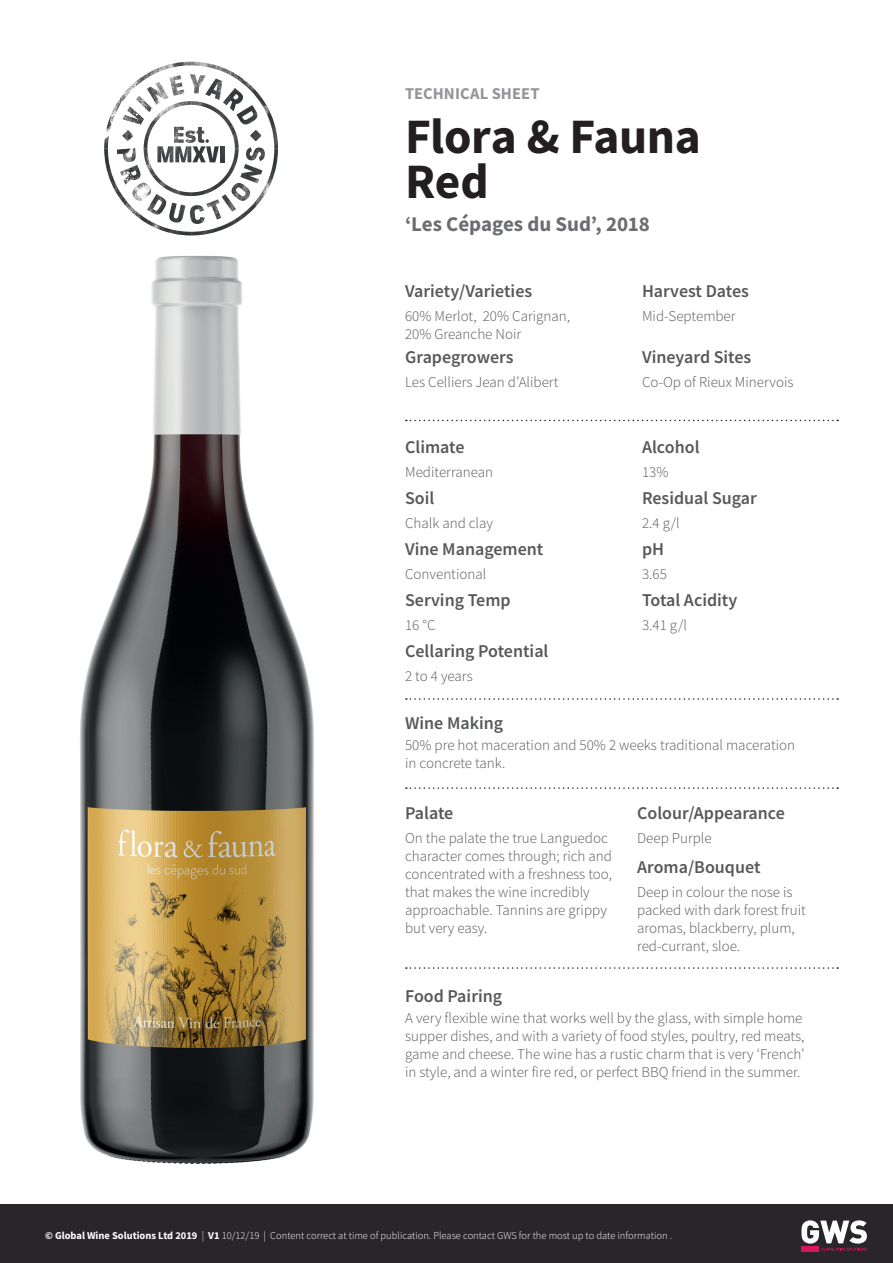
<style>
.page{position:relative;width:893px;height:1263px;background:#fff}
.page>*{position:absolute;margin:0;border:0;box-sizing:border-box;transform-origin:0 0}
.t1{font:700 49.5px/45px "Source Sans Pro";letter-spacing:-.01em;color:#231f20}
.t2{font:700 21px "Source Sans Pro";letter-spacing:-.005em;color:#6c6d70}
.t3{font:600 18px "Source Sans Pro";color:#57585a}
.t4{font:700 16.5px "Source Sans Pro";letter-spacing:.005em;color:#939598}
.t5{font:300 15px/18px "Source Sans Pro";color:#57585a}
.t6{font:300 10.5px "Source Sans Pro";color:#fff}
.s1{font-weight:700}
</style>
<div class="page">
<div style="left:0;top:1204px;width:893px;height:59px;background:#292528"></div>
<div style="left:802px;top:1246px;width:17px;height:5px;background:#d8175b"></div>
<svg style="left:801px;top:1220px;width:66px;height:30px"></svg>
<img style="left:120px;top:148px;width:16px;height:14px">
<img style="left:120px;top:165px;width:21px;height:20px">
<img style="left:132px;top:183px;width:12px;height:9px">
<img style="left:148px;top:196px;width:19px;height:19px">
<img style="left:169px;top:203px;width:16px;height:16px">
<img style="left:190px;top:205px;width:15px;height:14px">
<img style="left:206px;top:199px;width:15px;height:20px">
<img style="left:222px;top:196px;width:13px;height:16px">
<img style="left:231px;top:183px;width:19px;height:18px">
<img style="left:240px;top:164px;width:22px;height:19px">
<img style="left:246px;top:147px;width:16px;height:14px">
<img style="left:122px;top:106px;width:22px;height:19px">
<img style="left:136px;top:105px;width:8px;height:7px">
<img style="left:148px;top:82px;width:21px;height:19px">
<img style="left:169px;top:78px;width:15px;height:18px">
<img style="left:191px;top:78px;width:14px;height:16px">
<img style="left:205px;top:79px;width:17px;height:21px">
<img style="left:224px;top:88px;width:11px;height:13px">
<img style="left:239px;top:105px;width:19px;height:19px">
<img style="left:116px;top:73px;width:32px;height:32px">
<img style="left:148px;top:62px;width:87px;height:16px">
<img style="left:235px;top:73px;width:31px;height:32px">
<img style="left:104px;top:105px;width:16px;height:87px">
<img style="left:262px;top:105px;width:16px;height:87px">
<img style="left:116px;top:192px;width:32px;height:32px">
<img style="left:148px;top:219px;width:87px;height:16px">
<img style="left:235px;top:192px;width:31px;height:32px">
<img style="left:144px;top:101px;width:95px;height:95px">
<img style="left:174px;top:127px;width:10px;height:16px">
<svg style="left:185px;top:130px;width:11px;height:13px"></svg>
<img style="left:197px;top:127px;width:7px;height:16px">
<img style="left:157px;top:146px;width:16px;height:16px">
<img style="left:175px;top:146px;width:49px;height:16px">
<svg style="left:250px;top:130px;width:11px;height:11px"></svg>
<svg style="left:205px;top:139px;width:4px;height:4px"></svg>
<svg style="left:122px;top:130px;width:11px;height:11px"></svg>
<svg style="left:406px;top:787px;width:432px;height:2px"></svg>
<svg style="left:406px;top:967px;width:432px;height:2px"></svg>
<svg style="left:406px;top:698px;width:432px;height:2px"></svg>
<svg style="left:406px;top:420px;width:432px;height:1px"></svg>
<img style="left:80px;top:255px;width:234px;height:908px">
<p class="t4" style="left:405px;top:82px;width:136px">TECHNICAL SHEET</p>
<h1 class="t1" style="left:405px;top:113px;width:297px">Flora &amp; Fauna<br>Red</h1>
<h2 class="t2" style="left:405px;top:210px;width:246px">‘Les Cépages du Sud’, 2018</h2>
<p class="t3" style="left:405px;top:279px;width:129px">Variety/Varieties</p>
<p class="t5" style="left:405px;top:307px;width:167px">60% Merlot, 20% Carignan,<br>20% Greanche Noir</p>
<p class="t3" style="left:405px;top:345px;width:110px">Grapegrowers</p>
<p class="t5" style="left:405px;top:373px;width:155px">Les Celliers Jean d’Alibert</p>
<p class="t3" style="left:405px;top:435px;width:61px">Climate</p>
<p class="t5" style="left:405px;top:463px;width:90px">Mediterranean</p>
<p class="t3" style="left:405px;top:486px;width:31px">Soil</p>
<p class="t5" style="left:405px;top:514px;width:89px">Chalk and clay</p>
<p class="t3" style="left:405px;top:537px;width:140px">Vine Management</p>
<p class="t5" style="left:405px;top:565px;width:83px">Conventional</p>
<p class="t3" style="left:405px;top:588px;width:107px">Serving Temp</p>
<p class="t5" style="left:405px;top:616px;width:32px">16 °C</p>
<p class="t3" style="left:405px;top:639px;width:145px">Cellaring Potential</p>
<p class="t5" style="left:405px;top:667px;width:69px">2 to 4 years</p>
<p class="t3" style="left:405px;top:711px;width:100px">Wine Making</p>
<p class="t3" style="left:642px;top:279px;width:108px">Harvest Dates</p>
<p class="t5" style="left:642px;top:307px;width:95px">Mid-September</p>
<p class="t3" style="left:642px;top:345px;width:111px">Vineyard Sites</p>
<p class="t5" style="left:642px;top:373px;width:153px">Co-Op of Rieux Minervois</p>
<p class="t3" style="left:642px;top:435px;width:59px">Alcohol</p>
<p class="t5" style="left:642px;top:463px;width:28px">13%</p>
<p class="t3" style="left:642px;top:486px;width:116px">Residual Sugar</p>
<p class="t5" style="left:642px;top:514px;width:39px">2.4 g/l</p>
<p class="t3" style="left:642px;top:537px;width:24px">pH</p>
<p class="t5" style="left:642px;top:565px;width:26px">3.65</p>
<p class="t3" style="left:642px;top:588px;width:97px">Total Acidity</p>
<p class="t5" style="left:642px;top:616px;width:46px">3.41 g/l</p>
<p class="t5" style="left:405px;top:736px;width:392px">50% pre hot maceration and 50% 2 weeks traditional maceration in concrete tank.</p>
<p class="t3" style="left:405px;top:801px;width:50px">Palate</p>
<p class="t5" style="left:405px;top:829px;width:208px">On the palate the true Languedoc character comes through; rich and concentrated with a freshness too, that makes the wine incredibly approachable. Tannins are grippy but very easy.</p>
<p class="t3" style="left:405px;top:984px;width:99px">Food Pairing</p>
<p class="t3" style="left:637px;top:801px;width:149px">Colour/Appearance</p>
<p class="t5" style="left:637px;top:829px;width:76px">Deep Purple</p>
<p class="t3" style="left:637px;top:855px;width:125px">Aroma/Bouquet</p>
<p class="t5" style="left:637px;top:883px;width:170px">Deep in colour the nose is packed with dark forest fruit aromas, blackberry, plum, red-currant, sloe.</p>
<p class="t5" style="left:405px;top:1009px;width:401px">A very flexible wine that works well by the glass, with simple home supper dishes, and with a variety of food styles, poultry, red meats, game and cheese. The wine has a rustic charm that is very ‘French’ in style, and a winter fire red, or perfect BBQ friend in the summer.</p>
<p class="t6" style="left:45px;top:1229px;width:628px"><span class="s1">© Global Wine Solutions Ltd 2019</span> | <span class="s1">V1</span> 10/12/19 | Content correct at time of publication. Please contact GWS for the most up to date information .</p>
</div>
